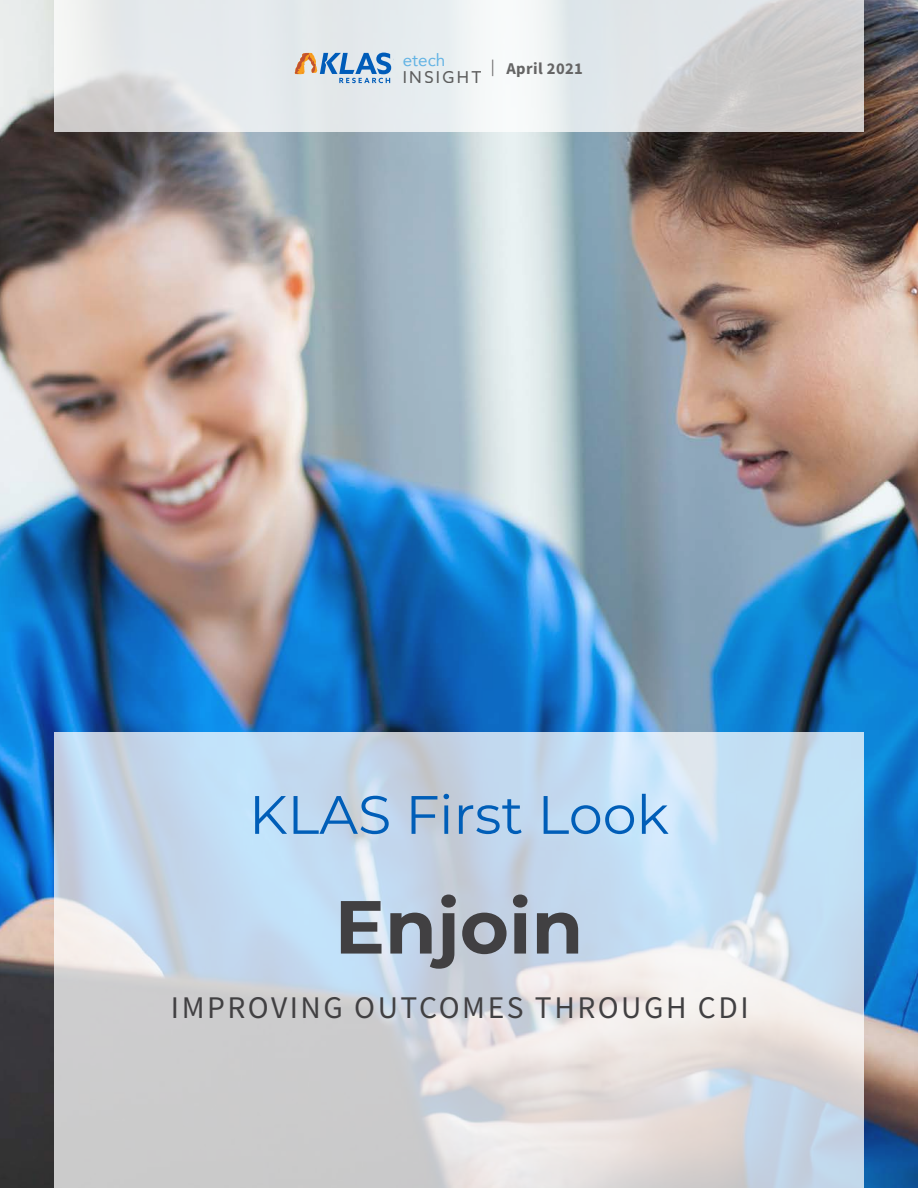
<style>
.page{position:relative;width:918px;height:1188px;background:#fff}
.page>*{position:absolute;margin:0;border:0;box-sizing:border-box;transform-origin:0 0}
.t1{font:700 75px "Montserrat";color:#414042}
.t2{font:54px "Montserrat";color:#005eb8}
.t3{font:31.5px "Source Sans Pro";letter-spacing:.08em;color:#414042}
.t4{font:17.1px "Avenir";color:#62b3e4}
.t5{font:700 16.5px "Source Sans Pro";letter-spacing:.025em;color:#656565}
.t6{font:16.35px "Azo Sans";letter-spacing:.145em;color:#5d5d5d}
.s1{font-weight:400}
</style>
<div class="page">
<img style="left:0;top:0;width:918px;height:1188px">
<svg style="left:54px;top:0;width:810px;height:132px;background:#dfe2e4"></svg>
<svg style="left:54px;top:732px;width:810px;height:456px;background:#ced8e3"></svg>
<svg style="left:295px;top:53px;width:96px;height:30px;background:#a1b5ca"></svg>
<p class="t4" style="left:403px;top:46px;width:44px">etech</p>
<p class="t6" style="left:403px;top:66px;width:81px">INSIGHT</p>
<p class="t5" style="left:491px;top:57px;width:94px"><span class="s1">|</span> April 2021</p>
<h2 class="t2" style="left:249px;top:778px;width:422px">KLAS First Look</h2>
<h1 class="t1" style="left:335px;top:873px;width:250px">Enjoin</h1>
<p class="t3" style="left:171px;top:988px;width:579px">IMPROVING OUTCOMES THROUGH CDI</p>
</div>
